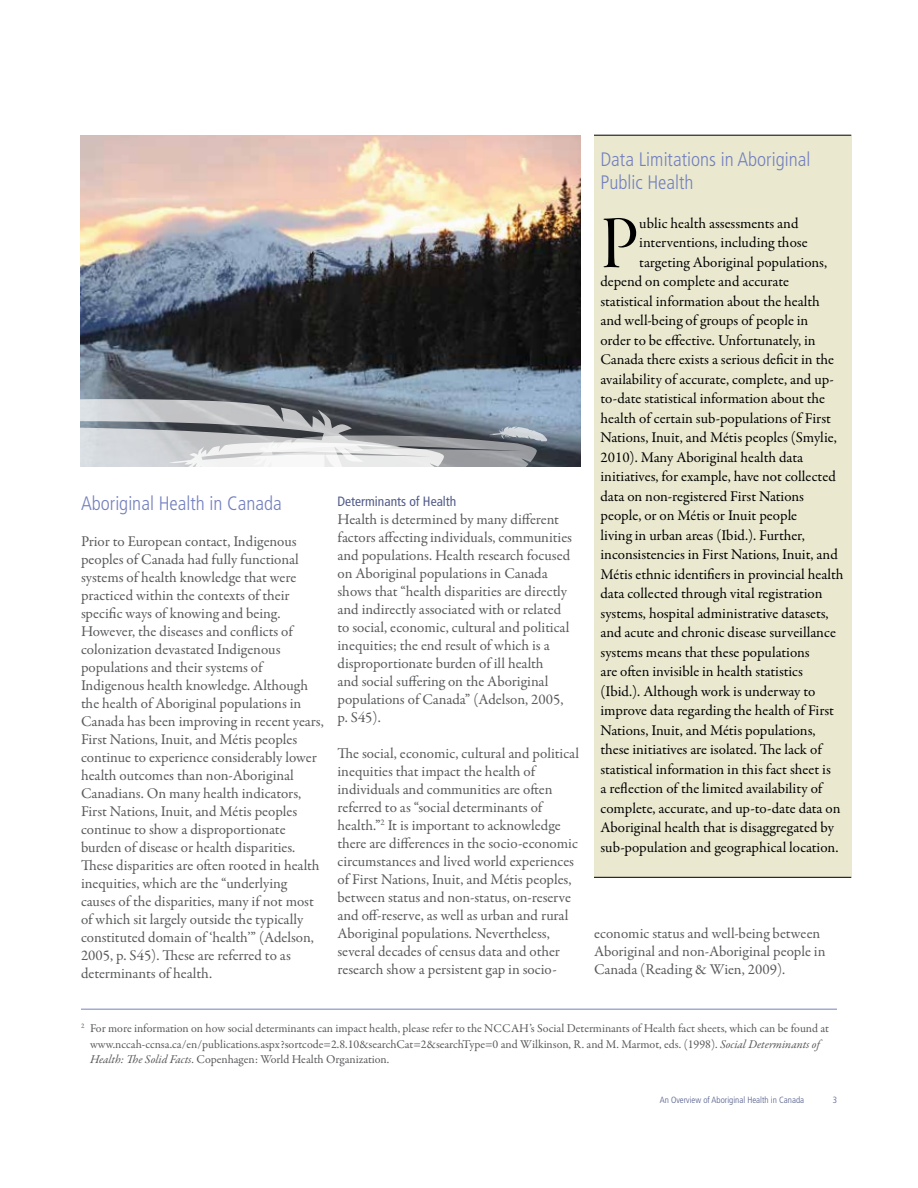
<style>
.page{position:relative;width:918px;height:1188px;background:#fff}
.page>*{position:absolute;margin:0;border:0;box-sizing:border-box;transform-origin:0 0}
.t1{font:76.65px "Garamond Premr Pro Disp";color:#000}
.t2{font:300 condensed 19.5px/23.4px "Frutiger";color:#7581bf}
.t3{font:15px/18px "Garamond Premr Pro";color:#58595b}
.t4{font:15px "Garamond Premr Pro";letter-spacing:-.005em;color:#000}
.t5{font:condensed 13.5px "Frutiger";color:#535c8a}
.t6{font:12px/15.3px "Garamond Premr Pro";color:#58595b}
.t7{font:300 condensed 9px "Frutiger";color:#535c8a}
.s1{font-style:italic}
</style>
<div class="page">
<img style="left:80px;top:135px;width:500px;height:332px">
<svg style="left:80px;top:398px;width:320px;height:69px;background:#9ea1a6"></svg>
<svg style="left:80px;top:410px;width:26px;height:57px"></svg>
<svg style="left:169px;top:427px;width:379px;height:40px"></svg>
<hr style="left:81px;top:1009px;width:756px;height:1px;background:#7581bf">
<div style="left:594px;top:135px;width:257px;height:742px;background:#eae9d0"></div>
<hr style="left:594px;top:135px;width:257px;height:1px;background:#000">
<hr style="left:594px;top:877px;width:257px;height:1px;background:#000">
<h2 class="t2" style="left:81px;top:492px;width:202px">Aboriginal Health in Canada</h2>
<p class="t3" style="left:81px;top:533px;width:244px">Prior to European contact, Indigenous peoples of Canada had fully functional systems of health knowledge that were practiced within the contexts of their specific ways of knowing and being.<br>However, the diseases and conflicts of colonization devastated Indigenous populations and their systems of Indigenous health knowledge. Although the health of Aboriginal populations in Canada has been improving in recent years, First Nations, Inuit, and Métis peoples continue to experience considerably lower health outcomes than non-Aboriginal Canadians. On many health indicators, First Nations, Inuit, and Métis peoples continue to show a disproportionate burden of disease or health disparities.<br>These disparities are often rooted in health inequities, which are the “underlying causes of the disparities, many if not most of which sit largely outside the typically constituted domain of ‘health’” (Adelson, 2005, p. S45). These are referred to as determinants of health.</p>
<p class="t5" style="left:338px;top:493px;width:120px">Determinants of Health</p>
<p class="t3" style="left:338px;top:510px;width:236px">Health is determined by many different factors affecting individuals, communities and populations. Health research focused on Aboriginal populations in Canada shows that “health disparities are directly and indirectly associated with or related to social, economic, cultural and political inequities; the end result of which is a disproportionate burden of ill health<br>and social suffering on the Aboriginal populations of Canada” (Adelson, 2005, p. S45).</p>
<p class="t3" style="left:338px;top:744px;width:243px">The social, economic, cultural and political inequities that impact the health of individuals and communities are often referred to as “social determinants of health.”<sup>2</sup> It is important to acknowledge there are differences in the socio-economic circumstances and lived world experiences of First Nations, Inuit, and Métis peoples, between status and non-status, on-reserve and off-reserve, as well as urban and rural Aboriginal populations. Nevertheless, several decades of census data and other research show a persistent gap in socio-</p>
<h2 class="t2" style="left:600px;top:147px;width:211px">Data Limitations in Aboriginal<br>Public Health</h2>
<h1 class="t1" style="left:600px;top:202px;width:40px">P</h1>
<p class="t4" style="left:639px;top:214px;width:161px">ublic health assessments and</p>
<p class="t4" style="left:639px;top:234px;width:170px">interventions, including those</p>
<p class="t4" style="left:639px;top:253px;width:189px">targeting Aboriginal populations,</p>
<p class="t4" style="left:600px;top:273px;width:190px">depend on complete and accurate</p>
<p class="t4" style="left:600px;top:292px;width:221px">statistical information about the health</p>
<p class="t4" style="left:600px;top:312px;width:209px">and well-being of groups of people in</p>
<p class="t4" style="left:600px;top:331px;width:217px">order to be effective. Unfortunately, in</p>
<p class="t4" style="left:600px;top:351px;width:235px">Canada there exists a serious deficit in the</p>
<p class="t4" style="left:600px;top:370px;width:235px">availability of accurate, complete, and up-</p>
<p class="t4" style="left:600px;top:390px;width:226px">to-date statistical information about the</p>
<p class="t4" style="left:600px;top:409px;width:232px">health of certain sub-populations of First</p>
<p class="t4" style="left:600px;top:429px;width:238px">Nations, Inuit, and Métis peoples (Smylie,</p>
<p class="t4" style="left:600px;top:448px;width:204px">2010). Many Aboriginal health data</p>
<p class="t4" style="left:600px;top:468px;width:237px">initiatives, for example, have not collected</p>
<p class="t4" style="left:600px;top:487px;width:205px">data on non-registered First Nations</p>
<p class="t4" style="left:600px;top:507px;width:198px">people, or on Métis or Inuit people</p>
<p class="t4" style="left:600px;top:526px;width:206px">living in urban areas (Ibid.). Further,</p>
<p class="t4" style="left:600px;top:546px;width:239px">inconsistencies in First Nations, Inuit, and</p>
<p class="t4" style="left:600px;top:565px;width:245px">Métis ethnic identifiers in provincial health</p>
<p class="t4" style="left:600px;top:585px;width:224px">data collected through vital registration</p>
<p class="t4" style="left:600px;top:604px;width:230px">systems, hospital administrative datasets,</p>
<p class="t4" style="left:600px;top:624px;width:237px">and acute and chronic disease surveillance</p>
<p class="t4" style="left:600px;top:643px;width:211px">systems means that these populations</p>
<p class="t4" style="left:600px;top:663px;width:204px">are often invisible in health statistics</p>
<p class="t4" style="left:600px;top:682px;width:216px">(Ibid.). Although work is underway to</p>
<p class="t4" style="left:600px;top:702px;width:235px">improve data regarding the health of First</p>
<p class="t4" style="left:600px;top:721px;width:217px">Nations, Inuit, and Métis populations,</p>
<p class="t4" style="left:600px;top:741px;width:223px">these initiatives are isolated. The lack of</p>
<p class="t4" style="left:600px;top:760px;width:232px">statistical information in this fact sheet is</p>
<p class="t4" style="left:600px;top:780px;width:223px">a reflection of the limited availability of</p>
<p class="t4" style="left:600px;top:799px;width:242px">complete, accurate, and up-to-date data on</p>
<p class="t4" style="left:600px;top:819px;width:235px">Aboriginal health that is disaggregated by</p>
<p class="t4" style="left:600px;top:838px;width:240px">sub-population and geographical location.</p>
<p class="t3" style="left:594px;top:924px;width:233px">economic status and well-being between<br>Aboriginal and non-Aboriginal people in<br>Canada (Reading &amp; Wien, 2009).</p>
<p class="t6" style="left:90px;top:1021px;width:740px;text-indent:-9px"><sup>2</sup> For more information on how social determinants can impact health, please refer to the NCCAH’s Social Determinants of Health fact sheets, which can be found at www.nccah-ccnsa.ca/en/publications.aspx?sortcode=2.8.10&amp;searchCat=2&amp;searchType=0 and Wilkinson, R. and M. Marmot, eds. (1998). <span class="s1">Social Determinants of<br>Health: The Solid Facts</span>. Copenhagen: World Health Organization.</p>
<p class="t7" style="left:660px;top:1095px;width:146px">An Overview of Aboriginal Health in Canada</p>
<p class="t7" style="left:833px;top:1095px;width:6px">3</p>
</div>
